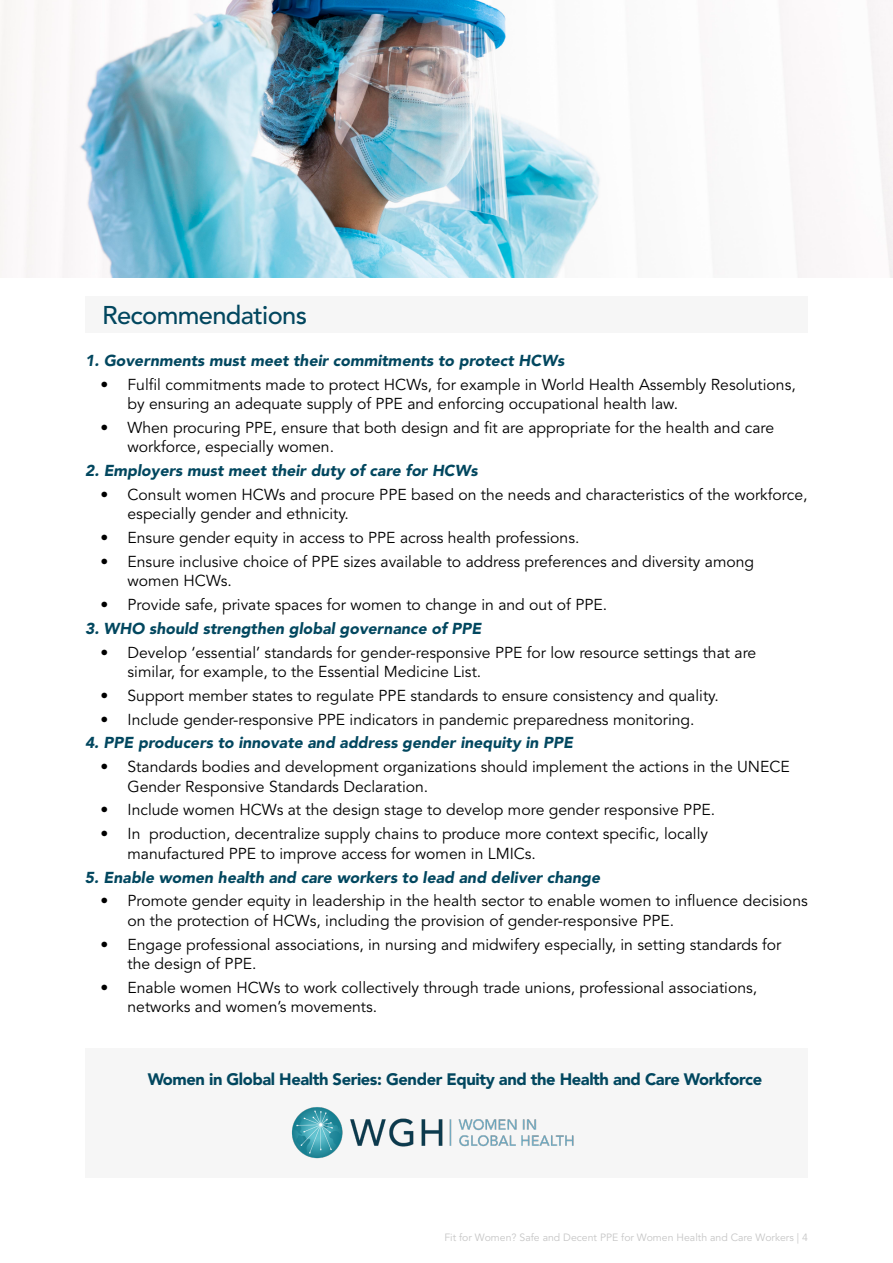
<style>
.page{position:relative;width:893px;height:1263px;background:#fff}
.page>*{position:absolute;margin:0;border:0;box-sizing:border-box;transform-origin:0 0}
.t1{font:500 25.5px "Avenir LT Std";letter-spacing:-.025em;color:#02475f}
.t2{font:900 16.5px "Avenir LT Std";letter-spacing:-.025em;color:#02475f}
.t3{font:15.75px/19.5px "Avenir LT Std";color:#000}
.t4{font:italic 900 15.75px "Avenir LT Std";color:#02475f}
.t5{font:10.5px "Avenir LT Std";color:#c6c6c6}
</style>
<div class="page">
<img style="left:0;top:0;width:893px;height:278px">
<div style="left:85px;top:296px;width:723px;height:37px;background:#f6f6f6"></div>
<div style="left:85px;top:1048px;width:723px;height:130px;background:#f6f6f6"></div>
<img style="left:292px;top:1107px;width:282px;height:52px">
<h1 class="t1" style="left:102px;top:300px;width:207px">Recommendations</h1>
<p class="t4" style="left:85px;top:351px;width:481px">1. Governments must meet their commitments to protect HCWs</p>
<p class="t3" style="left:128px;top:375px;width:670px;text-indent:-27px">• Fulfil commitments made to protect HCWs, for example in World Health Assembly Resolutions, by ensuring an adequate supply of PPE and enforcing occupational health law.</p>
<p class="t3" style="left:128px;top:418px;width:648px;text-indent:-27px">• When procuring PPE, ensure that both design and fit are appropriate for the health and care workforce, especially women.</p>
<p class="t4" style="left:85px;top:461px;width:394px">2. Employers must meet their duty of care for HCWs</p>
<p class="t3" style="left:128px;top:485px;width:681px;text-indent:-27px">• Consult women HCWs and procure PPE based on the needs and characteristics of the workforce, especially gender and ethnicity.</p>
<p class="t3" style="left:101px;top:528px;width:480px">• Ensure gender equity in access to PPE across health professions.</p>
<p class="t3" style="left:128px;top:552px;width:628px;text-indent:-27px">• Ensure inclusive choice of PPE sizes available to address preferences and diversity among women HCWs.</p>
<p class="t3" style="left:101px;top:595px;width:508px">• Provide safe, private spaces for women to change in and out of PPE.</p>
<p class="t4" style="left:85px;top:619px;width:398px">3. WHO should strengthen global governance of PPE</p>
<p class="t3" style="left:128px;top:643px;width:630px;text-indent:-27px">• Develop ‘essential’ standards for gender-responsive PPE for low resource settings that are similar, for example, to the Essential Medicine List.</p>
<p class="t3" style="left:101px;top:686px;width:620px">• Support member states to regulate PPE standards to ensure consistency and quality.</p>
<p class="t3" style="left:101px;top:710px;width:596px">• Include gender-responsive PPE indicators in pandemic preparedness monitoring.</p>
<p class="t4" style="left:85px;top:733px;width:489px">4. PPE producers to innovate and address gender inequity in PPE</p>
<p class="t3" style="left:128px;top:757px;width:664px;text-indent:-27px">• Standards bodies and development organizations should implement the actions in the UNECE<br>Gender Responsive Standards Declaration.</p>
<p class="t3" style="left:101px;top:801px;width:616px">• Include women HCWs at the design stage to develop more gender responsive PPE.</p>
<p class="t3" style="left:128px;top:824px;width:582px;text-indent:-27px">• In production, decentralize supply chains to produce more context specific, locally manufactured PPE to improve access for women in LMICs.</p>
<p class="t4" style="left:85px;top:867px;width:517px">5. Enable women health and care workers to lead and deliver change</p>
<p class="t3" style="left:127px;top:891px;width:682px;text-indent:-27px">• Promote gender equity in leadership in the health sector to enable women to influence decisions on the protection of HCWs, including the provision of gender-responsive PPE.</p>
<p class="t3" style="left:127px;top:935px;width:655px;text-indent:-27px">• Engage professional associations, in nursing and midwifery especially, in setting standards for the design of PPE.</p>
<p class="t3" style="left:127px;top:978px;width:631px;text-indent:-27px">• Enable women HCWs to work collectively through trade unions, professional associations, networks and women’s movements.</p>
<p class="t2" style="left:148px;top:1069px;width:616px">Women in Global Health Series: Gender Equity and the Health and Care Workforce</p>
<p class="t5" style="left:444px;top:1231px;width:365px">Fit for Women? Safe and Decent PPE for Women Health and Care Workers | 4</p>
</div>
